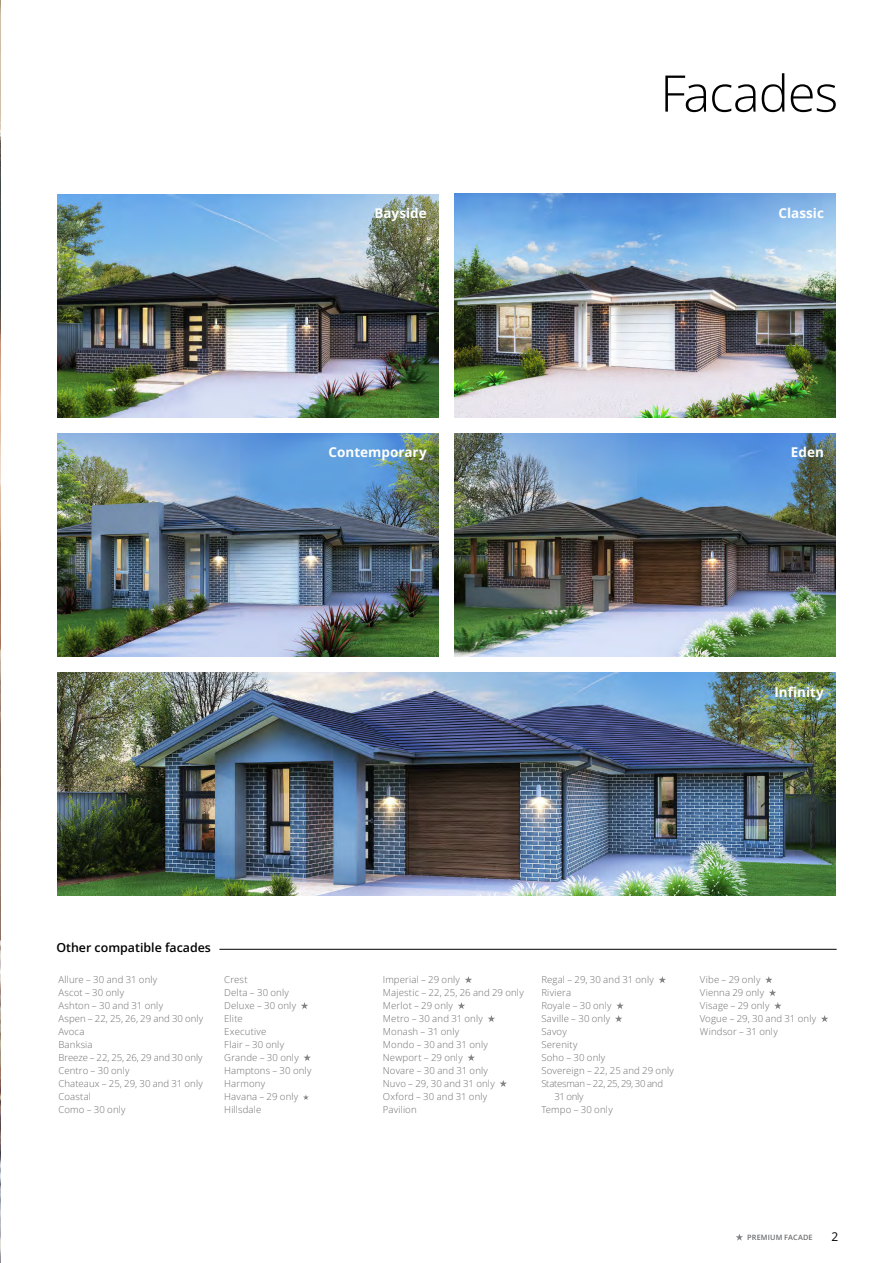
<style>
.page{position:relative;width:893px;height:1263px;background:#fff}
.page>*{position:absolute;margin:0;border:0;box-sizing:border-box;transform-origin:0 0}
.t1{font:300 50.55px "Open Sans";letter-spacing:-.02em;color:#000}
.t2{font:700 13.5px "Open Sans";color:#fff}
.t3{font:600 12.45px "Open Sans";color:#000}
.t4{font:12px "Open Sans";color:#000}
.t5{font:300 9.6px/12.9px "Open Sans";letter-spacing:.015em;color:#6d6e71}
.t6{font:300 9.6px "Open Sans";letter-spacing:-.025em;color:#6d6e71}
.t7{font:600 7.35px "Open Sans";letter-spacing:.02em;color:#6d6e71}
</style>
<div class="page">
<img style="left:0;top:0;width:1px;height:1263px">
<img style="left:57px;top:673px;width:778px;height:223px">
<img style="left:454px;top:433px;width:382px;height:223px">
<img style="left:57px;top:433px;width:381px;height:223px">
<img style="left:454px;top:194px;width:382px;height:223px">
<img style="left:57px;top:194px;width:381px;height:223px">
<svg style="left:301px;top:1002px;width:7px;height:7px"></svg>
<svg style="left:303px;top:1054px;width:8px;height:7px"></svg>
<svg style="left:303px;top:1095px;width:6px;height:5px"></svg>
<svg style="left:465px;top:976px;width:7px;height:7px"></svg>
<svg style="left:458px;top:1002px;width:7px;height:7px"></svg>
<svg style="left:488px;top:1015px;width:7px;height:7px"></svg>
<svg style="left:467px;top:1054px;width:8px;height:7px"></svg>
<svg style="left:499px;top:1080px;width:8px;height:7px"></svg>
<svg style="left:659px;top:976px;width:7px;height:7px"></svg>
<svg style="left:616px;top:1002px;width:8px;height:7px"></svg>
<svg style="left:615px;top:1015px;width:7px;height:7px"></svg>
<svg style="left:765px;top:976px;width:7px;height:7px"></svg>
<svg style="left:769px;top:989px;width:7px;height:7px"></svg>
<svg style="left:774px;top:1002px;width:8px;height:7px"></svg>
<svg style="left:821px;top:1015px;width:7px;height:7px"></svg>
<hr style="left:219px;top:949px;width:618px;height:1px;background:#000">
<svg style="left:736px;top:1234px;width:7px;height:7px"></svg>
<h1 class="t1" style="left:660px;top:59px;width:179px">Facades</h1>
<h2 class="t2" style="left:374px;top:204px;width:54px">Bayside</h2>
<h2 class="t2" style="left:778px;top:204px;width:47px">Classic</h2>
<h2 class="t2" style="left:329px;top:443px;width:100px">Contemporary</h2>
<h2 class="t2" style="left:791px;top:443px;width:35px">Eden</h2>
<h2 class="t2" style="left:774px;top:682px;width:51px">Infinity</h2>
<p class="t3" style="left:56px;top:938px;width:156px">Other compatible facades</p>
<p class="t5" style="left:58px;top:973px;width:146px">Allure – 30 and 31 only<br>Ascot – 30 only<br>Ashton – 30 and 31 only<br>Aspen – 22, 25, 26, 29 and 30 only<br>Avoca<br>Banksia<br>Breeze – 22, 25, 26, 29 and 30 only<br>Centro – 30 only<br>Chateaux – 25, 29, 30 and 31 only<br>Coastal<br>Como – 30 only</p>
<p class="t5" style="left:383px;top:973px;width:142px">Imperial – 29 only<br>Majestic – 22, 25, 26 and 29 only<br>Merlot – 29 only<br>Metro – 30 and 31 only<br>Monash – 31 only<br>Mondo – 30 and 31 only<br>Newport – 29 only<br>Novare – 30 and 31 only<br>Nuvo – 29, 30 and 31 only<br>Oxford – 30 and 31 only<br>Pavilion</p>
<p class="t5" style="left:541px;top:973px;width:114px">Regal – 29, 30 and 31 only</p>
<p class="t5" style="left:224px;top:973px;width:89px">Crest<br>Delta – 30 only<br>Deluxe – 30 only<br>Elite<br>Executive<br>Flair – 30 only<br>Grande – 30 only<br>Hamptons – 30 only<br>Harmony<br>Havana – 29 only<br>Hillsdale</p>
<p class="t5" style="left:541px;top:986px;width:31px">Riviera</p>
<p class="t5" style="left:541px;top:999px;width:72px">Royale – 30 only</p>
<p class="t5" style="left:541px;top:1012px;width:70px">Saville – 30 only</p>
<p class="t5" style="left:541px;top:1025px;width:27px">Savoy</p>
<p class="t5" style="left:541px;top:1038px;width:38px">Serenity</p>
<p class="t5" style="left:541px;top:1051px;width:65px">Soho – 30 only</p>
<p class="t5" style="left:541px;top:1064px;width:134px">Sovereign – 22, 25 and 29 only</p>
<p class="t6" style="left:541px;top:1077px;width:123px">Statesman – 22, 25, 29, 30 and</p>
<p class="t5" style="left:554px;top:1090px;width:31px">31 only</p>
<p class="t5" style="left:541px;top:1103px;width:73px">Tempo – 30 only</p>
<p class="t5" style="left:700px;top:973px;width:118px">Vibe – 29 only<br>Vienna 29 only<br>Visage – 29 only<br>Vogue – 29, 30 and 31 only<br>Windsor – 31 only</p>
<p class="t7" style="left:747px;top:1232px;width:67px">PREMIUM FACADE</p>
<p class="t4" style="left:832px;top:1228px;width:8px">2</p>
</div>
